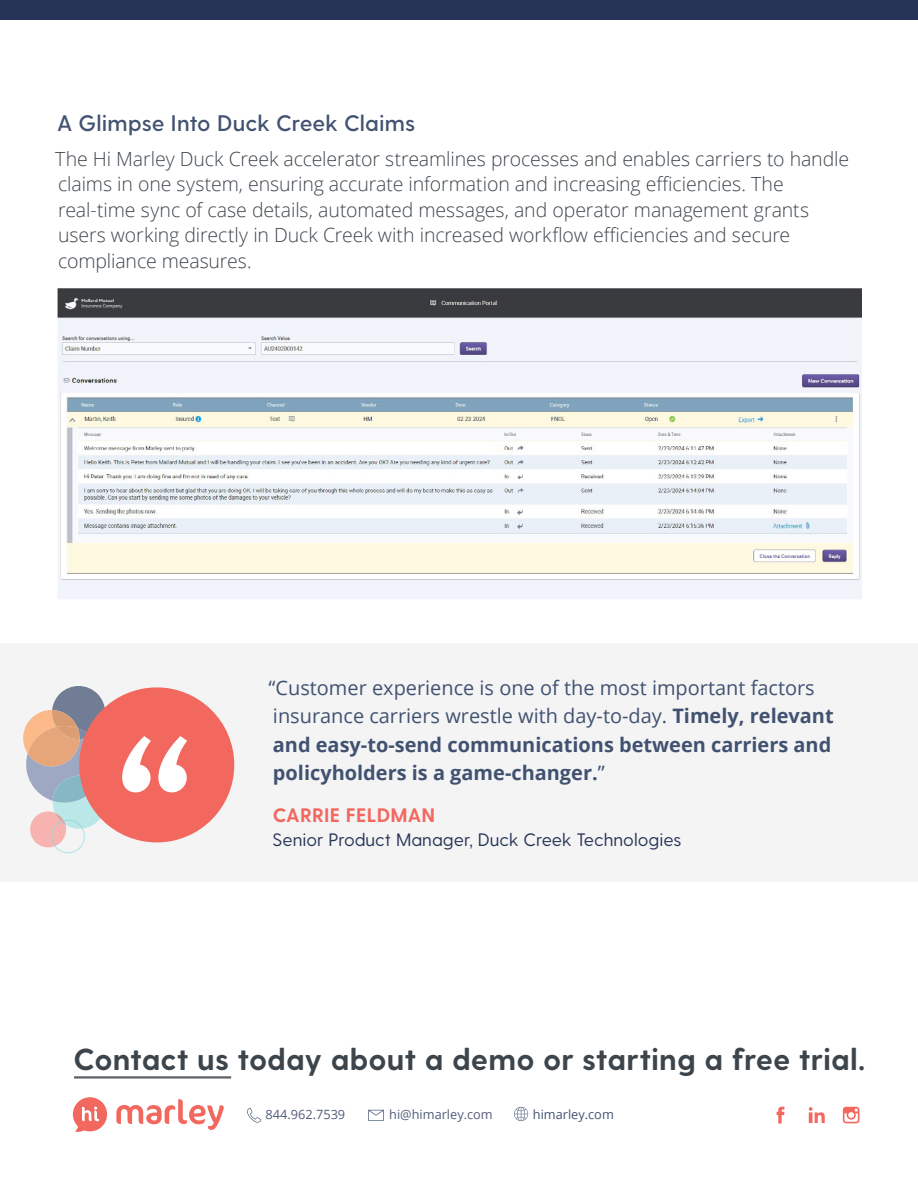
<style>
.page{position:relative;width:918px;height:1188px;background:#fff}
.page>*{position:absolute;margin:0;border:0;box-sizing:border-box;transform-origin:0 0}
.t1{font:700 30.45px "Greycliff CF";color:#3d454c}
.t2{font:600 22.5px "Greycliff CF";letter-spacing:.005em;color:#425271}
.t3{font:700 19.95px/28.5px "Open Sans";color:#415271}
.t4{font:300 19.5px/25.5px "Open Sans";letter-spacing:-.005em;color:#3d454c}
.t5{font:700 19.5px "Greycliff CF";letter-spacing:.01em;color:#f2685f}
.t6{font:18px "Greycliff CF";color:#263456}
.t7{font:12.75px "Open Sans";color:#515d7a}
.t8{font:12.75px "Open Sans";color:#425271}
.s1{font-weight:400}
</style>
<div class="page">
<img style="left:58px;top:288px;width:804px;height:311px">
<div style="left:0;top:0;width:918px;height:19px;background:#253456"></div>
<svg style="left:247px;top:1108px;width:15px;height:15px"></svg>
<svg style="left:116px;top:1099px;width:108px;height:31px"></svg>
<svg style="left:73px;top:1097px;width:34px;height:35px"></svg>
<svg style="left:777px;top:1107px;width:7px;height:17px"></svg>
<svg style="left:843px;top:1107px;width:17px;height:16px"></svg>
<svg style="left:809px;top:1107px;width:16px;height:16px"></svg>
<svg style="left:368px;top:1110px;width:16px;height:11px"></svg>
<svg style="left:514px;top:1107px;width:14px;height:14px"></svg>
<div style="left:0;top:643px;width:918px;height:239px;background:#f4f4f5"></div>
<svg style="left:23px;top:686px;width:212px;height:167px"></svg>
<hr style="left:74px;top:1076px;width:157px;height:3px;background:#3d454c">
<p class="t2" style="left:57px;top:110px;width:360px">A Glimpse Into Duck Creek Claims</p>
<p class="t4" style="left:55px;top:146px;width:796px">The Hi Marley Duck Creek accelerator streamlines processes and enables carriers to handle claims in one system, ensuring accurate information and increasing efficiencies. The real-time sync of case details, automated messages, and operator management grants users working directly in Duck Creek with increased workflow efficiencies and secure compliance measures.</p>
<p class="t3" style="left:269px;top:673px;width:567px"><span class="s1">“Customer experience is one of the most important factors insurance carriers wrestle with day-to-day.</span> Timely, relevant and easy-to-send communications between carriers and policyholders is a game-changer.<span class="s1">”</span></p>
<p class="t5" style="left:273px;top:803px;width:164px">CARRIE FELDMAN</p>
<p class="t6" style="left:273px;top:829px;width:410px">Senior Product Manager, Duck Creek Technologies</p>
<h1 class="t1" style="left:73px;top:1041px;width:793px">Contact us today about a demo or starting a free trial.</h1>
<p class="t7" style="left:266px;top:1106px;width:81px">844.962.7539</p>
<p class="t7" style="left:389px;top:1106px;width:105px">hi@himarley.com</p>
<p class="t8" style="left:533px;top:1106px;width:83px">himarley.com</p>
</div>
